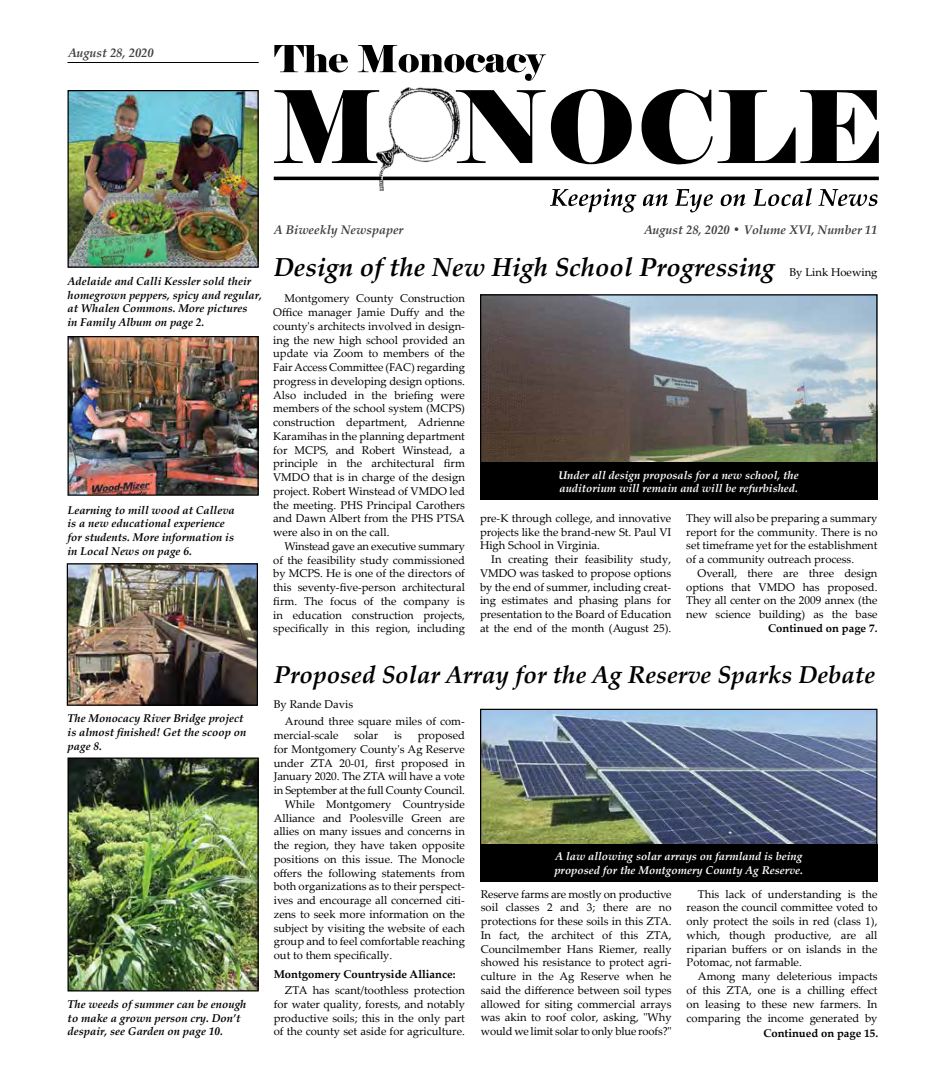
<style>
.page{position:relative;width:945px;height:1080px;background:#fff}
.page>*{position:absolute;margin:0;border:0;box-sizing:border-box;transform-origin:0 0}
.t1{font:italic 700 26px "Palatino Linotype";color:#000}
.t2{font:italic 700 24.38px "Palatino Linotype";color:#000}
.t3{font:italic 700 12.5px "Palatino Linotype";color:#414042}
.t4{font:11.25px/13.8px "Palatino Linotype";color:#000;text-align:justify}
.t5{font:italic 700 11.25px/13.8px "Palatino Linotype";color:#000}
.t6{font:italic 700 11.25px/13.8px "Palatino Linotype";color:#fff}
.t7{font:700 11.25px "Palatino Linotype";color:#000}
</style>
<div class="page">
<hr style="left:68px;top:62px;width:191px;height:1px;background:#000">
<img style="left:362px;top:87px;width:104px;height:104px">
<svg style="left:274px;top:90px;width:105px;height:73px"></svg>
<svg style="left:456px;top:89px;width:176px;height:75px"></svg>
<svg style="left:642px;top:89px;width:237px;height:75px"></svg>
<hr style="left:383px;top:177px;width:496px;height:3px;background:#000">
<hr style="left:274px;top:177px;width:107px;height:3px;background:#000">
<svg style="left:550px;top:189px;width:86px;height:23px"></svg>
<svg style="left:643px;top:194px;width:25px;height:12px"></svg>
<svg style="left:675px;top:189px;width:38px;height:23px"></svg>
<svg style="left:721px;top:194px;width:24px;height:12px"></svg>
<svg style="left:753px;top:188px;width:59px;height:18px"></svg>
<svg style="left:818px;top:189px;width:59px;height:17px"></svg>
<svg style="left:274px;top:45px;width:74px;height:27px"></svg>
<svg style="left:358px;top:45px;width:188px;height:36px"></svg>
<img style="left:70px;top:338px;width:187px;height:156px">
<div style="left:68px;top:336px;width:191px;height:160px;border:1px solid #000"></div>
<img style="left:70px;top:92px;width:187px;height:174px">
<div style="left:68px;top:90px;width:191px;height:178px;border:1px solid #000"></div>
<img style="left:69px;top:565px;width:187px;height:139px">
<div style="left:67px;top:563px;width:191px;height:143px;border:1px solid #000"></div>
<img style="left:70px;top:760px;width:187px;height:229px">
<div style="left:68px;top:758px;width:191px;height:233px;border:1px solid #000"></div>
<img style="left:482px;top:711px;width:394px;height:134px">
<div style="left:480px;top:709px;width:398px;height:139px;border:1px solid #000"></div>
<div style="left:480px;top:845px;width:398px;height:37px;background:#000"></div>
<img style="left:482px;top:296px;width:394px;height:167px">
<div style="left:480px;top:294px;width:398px;height:173px;border:1px solid #000"></div>
<div style="left:480px;top:463px;width:398px;height:37px;background:#000"></div>
<p class="t3" style="left:68px;top:44px;width:87px">August 28, 2020</p>
<p class="t5" style="left:68px;top:274px;width:196px">Adelaide and Calli Kessler sold their homegrown peppers, spicy and regular, at Whalen Commons. More pictures<br>in Family Album on page 2.</p>
<p class="t5" style="left:68px;top:503px;width:169px">Learning to mill wood at Calleva is a new educational experience for students. More information is in Local News on page 6.</p>
<p class="t3" style="left:274px;top:221px;width:131px">A Biweekly Newspaper</p>
<p class="t3" style="left:644px;top:221px;width:235px">August 28, 2020 • Volume XVI, Number 11</p>
<h1 class="t1" style="left:274px;top:249px;width:503px">Design of the New High School Progressing</h1>
<p class="t4" style="left:789px;top:265px;width:90px">By Link Hoewing</p>
<p class="t4" style="left:273px;top:291px;width:193px;text-indent:11px">Montgomery County Construction Office manager Jamie Duffy and the county's architects involved in design&shy;ing the new high school provided an update via Zoom to members of the Fair Access Committee (FAC) regarding progress in developing design options.<br>Also included in the briefing were members of the school system (MCPS) construction department, Adrienne Karamihas in the planning department for MCPS, and Robert Winstead, a principle in the architectural firm VMDO that is in charge of the design project. Robert Winstead of VMDO led the meeting. PHS Principal Carothers and Dawn Albert from the PHS PTSA were also in on the call.</p>
<p class="t4" style="left:273px;top:539px;width:193px;text-indent:11px">Winstead gave an executive summary of the feasibility study commissioned by MCPS. He is one of the directors of this seventy-five-person architectural firm. The focus of the company is in education construction projects, specifically in this region, including</p>
<p class="t6" style="left:559px;top:468px;width:242px">Under all design proposals for a new school, the auditorium will remain and will be refurbished.</p>
<p class="t4" style="left:480px;top:511px;width:193px">pre-K through college, and innovative projects like the brand-new St. Paul VI High School in Virginia.</p>
<p class="t4" style="left:480px;top:552px;width:193px;text-indent:11px">In creating their feasibility study, VMDO was tasked to propose options by the end of summer, including creat&shy;ing estimates and phasing plans for presentation to the Board of Education at the end of the month (August 25).</p>
<p class="t4" style="left:686px;top:511px;width:193px">They will also be preparing a summary report for the community. There is no set timeframe yet for the establishment of a community outreach process.</p>
<p class="t4" style="left:686px;top:566px;width:193px;text-indent:11px">Overall, there are three design options that VMDO has proposed.<br>They all center on the 2009 annex (the new science building) as the base</p>
<p class="t7" style="left:768px;top:620px;width:111px">Continued on page 7.</p>
<p class="t5" style="left:68px;top:711px;width:180px">The Monocacy River Bridge project is almost finished! Get the scoop on page 8.</p>
<p class="t5" style="left:68px;top:997px;width:180px">The weeds of summer can be enough to make a grown person cry. Don’t despair, see Garden on page 10.</p>
<h2 class="t2" style="left:274px;top:658px;width:603px">Proposed Solar Array for the Ag Reserve Sparks Debate</h2>
<p class="t4" style="left:285px;top:695px;width:182px;line-height:17.5px;text-indent:-11px">By Rande Davis<br>Around three square miles of com-</p>
<p class="t4" style="left:274px;top:728px;width:66px">mercial-scale</p>
<p class="t4" style="left:354px;top:728px;width:26px">solar</p>
<p class="t4" style="left:394px;top:728px;width:10px">is</p>
<p class="t4" style="left:418px;top:728px;width:49px">proposed</p>
<p class="t4" style="left:274px;top:742px;width:193px">for Montgomery County's Ag Reserve</p>
<p class="t4" style="left:274px;top:756px;width:193px">under ZTA 20-01, first proposed in</p>
<p class="t4" style="left:274px;top:769px;width:193px">January 2020. The ZTA will have a vote</p>
<p class="t4" style="left:274px;top:783px;width:193px">in September at the full County Council.</p>
<p class="t4" style="left:285px;top:797px;width:182px">While Montgomery Countryside</p>
<p class="t4" style="left:274px;top:811px;width:193px">Alliance and Poolesville Green are</p>
<p class="t4" style="left:274px;top:824px;width:193px">allies on many issues and concerns in</p>
<p class="t4" style="left:274px;top:838px;width:193px">the region, they have taken opposite</p>
<p class="t4" style="left:274px;top:852px;width:193px">positions on this issue. The Monocle</p>
<p class="t4" style="left:274px;top:865px;width:193px">offers the following statements from</p>
<p class="t4" style="left:274px;top:879px;width:192px">both organizations as to their perspect-</p>
<p class="t4" style="left:274px;top:893px;width:193px">ives and encourage all concerned citi-</p>
<p class="t4" style="left:274px;top:907px;width:193px">zens to seek more information on the</p>
<p class="t4" style="left:274px;top:920px;width:193px">subject by visiting the website of each</p>
<p class="t4" style="left:274px;top:934px;width:193px">group and to feel comfortable reaching</p>
<p class="t4" style="left:274px;top:948px;width:120px">out to them specifically.</p>
<p class="t7" style="left:274px;top:966px;width:183px">Montgomery Countryside Alliance:</p>
<p class="t4" style="left:274px;top:983px;width:193px;text-indent:11px">ZTA has scant/toothless protection for water quality, forests, and notably productive soils; this in the only part of the county set aside for agriculture.</p>
<p class="t6" style="left:554px;top:849px;width:250px">A law allowing solar arrays on farmland is being proposed for the Montgomery County Ag Reserve.</p>
<p class="t4" style="left:481px;top:887px;width:192px">Reserve farms are mostly on productive soil classes 2 and 3; there are no protections for these soils in this ZTA.<br>In fact, the architect of this ZTA, Councilmember Hans Riemer, really showed his resistance to protect agri&shy;culture in the Ag Reserve when he said the difference between soil types allowed for siting commercial arrays was akin to roof color, asking, "Why would we limit solar to only blue roofs?"</p>
<p class="t4" style="left:687px;top:887px;width:192px;text-indent:11px">This lack of understanding is the reason the council committee voted to only protect the soils in red (class 1), which, though productive, are all riparian buffers or on islands in the Potomac, not farmable.</p>
<p class="t4" style="left:687px;top:969px;width:192px;text-indent:11px">Among many deleterious impacts of this ZTA, one is a chilling effect on leasing to these new farmers. In comparing the income generated by</p>
<p class="t7" style="left:763px;top:1025px;width:116px">Continued on page 15.</p>
</div>
